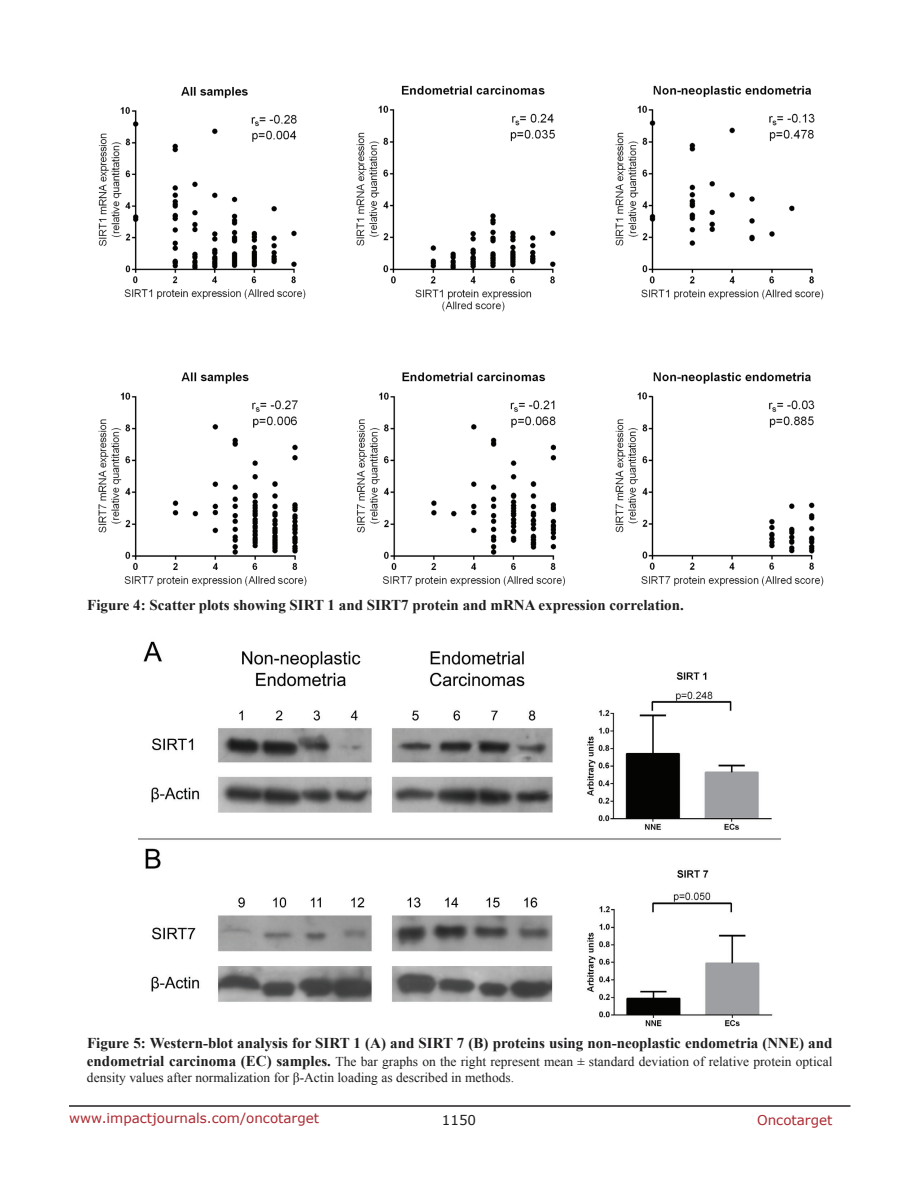
<style>
.page{position:relative;width:918px;height:1188px;background:#fff}
.page>*{position:absolute;margin:0;border:0;box-sizing:border-box;transform-origin:0 0}
.t1{font:700 15px "Times New Roman";color:#201d20}
.t2{font:13.5px/16.2px "Times New Roman";color:#201d20}
.t3{font:13.5px "Verdana";color:#ac2830}
.t4{font:13.5px "Verdana";color:#201d20}
.s1{font-weight:700;font-size:15px}
</style>
<div class="page">
<hr style="left:69px;top:1105px;width:781px;height:2px;background:#231f20">
<img style="left:98px;top:85px;width:726px;height:502px">
<img style="left:139px;top:641px;width:642px;height:386px">
<p class="t1" style="left:87px;top:594px;width:598px">Figure 4: Scatter plots showing SIRT 1 and SIRT7 protein and mRNA expression correlation.</p>
<p class="t1" style="left:87px;top:1033px;width:747px">Figure 5: Western-blot analysis for SIRT 1 (A) and SIRT 7 (B) proteins using non-neoplastic endometria (NNE) and</p>
<p class="t2" style="left:87px;top:1053px;width:747px"><span class="s1">endometrial carcinoma (EC) samples.</span> The bar graphs on the right represent mean ± standard deviation of relative protein optical density values after normalization for β-Actin loading as described in methods.</p>
<p class="t3" style="left:69px;top:1109px;width:252px">www.impactjournals.com/oncotarget</p>
<p class="t4" style="left:442px;top:1111px;width:36px">1150</p>
<p class="t3" style="left:757px;top:1111px;width:77px">Oncotarget</p>
</div>
